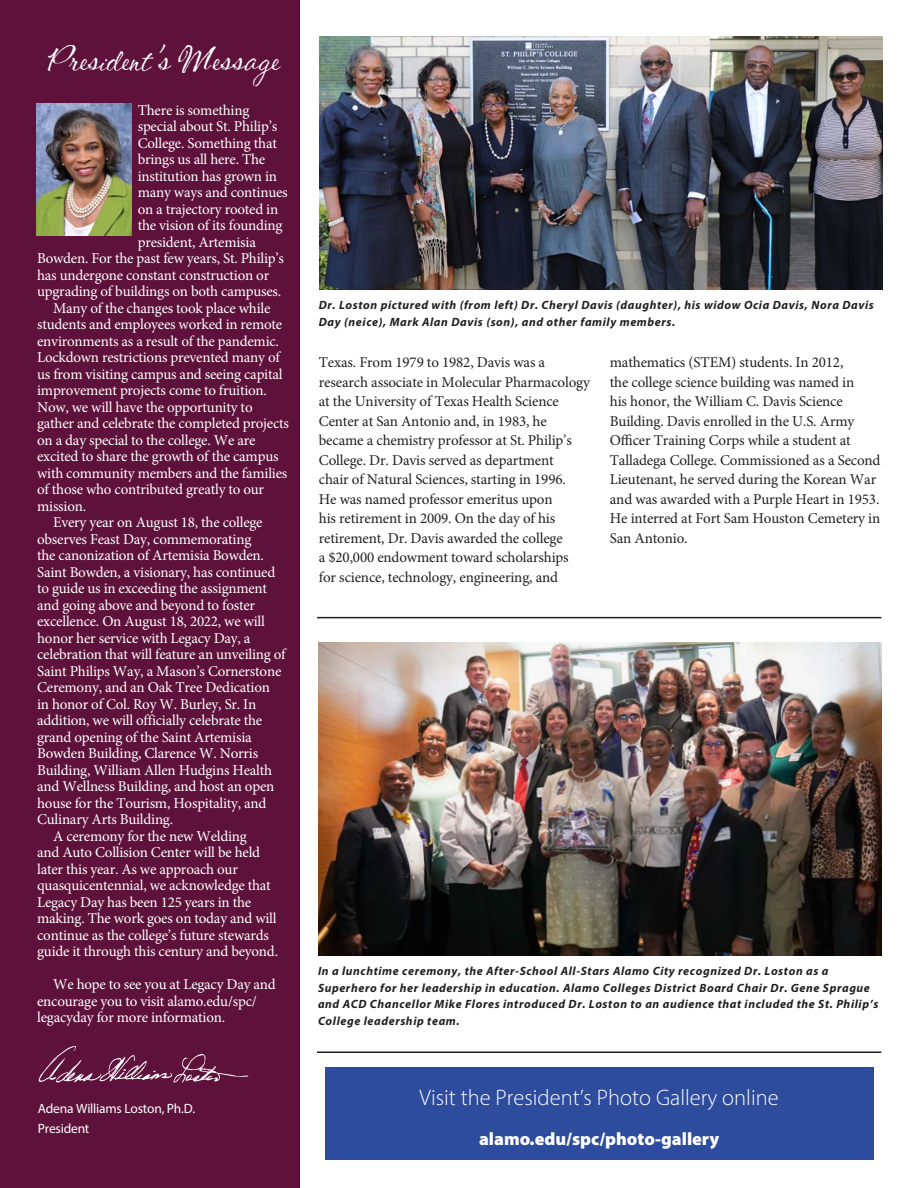
<style>
.page{position:relative;width:918px;height:1188px;background:#fff}
.page>*{position:absolute;margin:0;border:0;box-sizing:border-box;transform-origin:0 0}
.SB_Header{font:39px "CAC Shishoni Brush";color:#fff}
.Headline{font:300 22.5px "Myriad Pro";color:#fff}
.t1{font:900 18px "Myriad Pro";color:#fff}
.SPC_story{font:15px/16.5px "Minion Pro";letter-spacing:-.015em;color:#fff}
.SPC_story-2{font:15px/19.5px "Minion Pro";letter-spacing:-.01em;color:#231f20}
.SB_Body{font:13.5px "Myriad Pro";letter-spacing:-.015em;color:#fff}
.t2{font:italic 700 12px/16.5px "Myriad Pro";letter-spacing:.05em;color:#231f20}
</style>
<div class="page">
<hr style="left:917px;top:0;width:1px;height:1188px;background:#5e113b">
<div style="left:0;top:0;width:300px;height:1188px;background:#5e113b"></div>
<img style="left:36px;top:104px;width:96px;height:132px">
<img style="left:319px;top:643px;width:563px;height:312px">
<img style="left:320px;top:36px;width:562px;height:253px">
<div style="left:325px;top:1068px;width:548px;height:57px;background:#2d4c9e"></div>
<svg style="left:39px;top:1046px;width:209px;height:37px"></svg>
<hr style="left:317px;top:1052px;width:564px;height:1px;background:#231f20">
<hr style="left:317px;top:617px;width:564px;height:1px;background:#231f20">
<div style="left:325px;top:1116px;width:548px;height:44px;background:#2d4c9e"></div>
<p class="SB_Header" style="left:47px;top:36px;width:233px">President’s Message</p>
<p class="SPC_story" style="left:138px;top:102px;width:113px">There is something</p>
<p class="SPC_story" style="left:138px;top:118px;width:141px">special about St. Philip’s</p>
<p class="SPC_story" style="left:138px;top:135px;width:141px">College. Something that</p>
<p class="SPC_story" style="left:138px;top:151px;width:129px">brings us all here. The</p>
<p class="SPC_story" style="left:138px;top:168px;width:141px">institution has grown in</p>
<p class="SPC_story" style="left:138px;top:184px;width:152px">many ways and continues</p>
<p class="SPC_story" style="left:138px;top:201px;width:142px">on a trajectory rooted in</p>
<p class="SPC_story" style="left:138px;top:217px;width:146px">the vision of its founding</p>
<p class="SPC_story" style="left:138px;top:234px;width:120px">president, Artemisia</p>
<p class="SPC_story" style="left:37px;top:250px;width:248px">Bowden. For the past few years, St. Philip’s</p>
<p class="SPC_story" style="left:37px;top:267px;width:234px">has undergone constant construction or</p>
<p class="SPC_story" style="left:37px;top:283px;width:246px">upgrading of buildings on both campuses.</p>
<p class="SPC_story" style="left:37px;top:300px;width:253px;text-indent:16px">Many of the changes took place while students and employees worked in remote environments as a result of the pandemic.<br>Lockdown restrictions prevented many of us from visiting campus and seeing capital improvement projects come to fruition.<br>Now, we will have the opportunity to gather and celebrate the completed projects on a day special to the college. We are excited to share the growth of the campus with community members and the families of those who contributed greatly to our mission.</p>
<p class="SPC_story" style="left:37px;top:514px;width:250px;text-indent:16px">Every year on August 18, the college observes Feast Day, commemorating<br>the canonization of Artemisia Bowden.<br>Saint Bowden, a visionary, has continued to guide us in exceeding the assignment and going above and beyond to foster excellence. On August 18, 2022, we will honor her service with Legacy Day, a celebration that will feature an unveiling of Saint Philips Way, a Mason’s Cornerstone Ceremony, and an Oak Tree Dedication in honor of Col. Roy W. Burley, Sr. In addition, we will officially celebrate the grand opening of the Saint Artemisia Bowden Building, Clarence W. Norris Building, William Allen Hudgins Health and Wellness Building, and host an open house for the Tourism, Hospitality, and Culinary Arts Building.</p>
<p class="SPC_story" style="left:37px;top:828px;width:242px;text-indent:16px">A ceremony for the new Welding<br>and Auto Collision Center will be held later this year. As we approach our quasquicentennial, we acknowledge that Legacy Day has been 125 years in the making. The work goes on today and will continue as the college’s future stewards guide it through this century and beyond.</p>
<p class="SPC_story" style="left:37px;top:976px;width:240px;text-indent:16px">We hope to see you at Legacy Day and encourage you to visit alamo.edu/spc/ legacyday for more information.</p>
<p class="SB_Body" style="left:38px;top:1100px;width:159px">Adena Williams Loston, Ph.D.</p>
<p class="SB_Body" style="left:38px;top:1120px;width:53px">President</p>
<p class="t2" style="left:319px;top:297px;width:557px">Dr. Loston pictured with (from left) Dr. Cheryl Davis (daughter), his widow Ocia Davis, Nora Davis<br>Day (neice), Mark Alan Davis (son), and other family members.</p>
<p class="SPC_story-2" style="left:319px;top:353px;width:273px">Texas. From 1979 to 1982, Davis was a research associate in Molecular Pharmacology at the University of Texas Health Science Center at San Antonio and, in 1983, he became a chemistry professor at St. Philip’s College. Dr. Davis served as department<br>chair of Natural Sciences, starting in 1996.<br>He was named professor emeritus upon<br>his retirement in 2009. On the day of his retirement, Dr. Davis awarded the college<br>a $20,000 endowment toward scholarships<br>for science, technology, engineering, and</p>
<p class="SPC_story-2" style="left:610px;top:353px;width:272px">mathematics (STEM) students. In 2012,<br>the college science building was named in<br>his honor, the William C. Davis Science Building. Davis enrolled in the U.S. Army Officer Training Corps while a student at Talladega College. Commissioned as a Second Lieutenant, he served during the Korean War and was awarded with a Purple Heart in 1953.<br>He interred at Fort Sam Houston Cemetery in San Antonio.</p>
<p class="t2" style="left:318px;top:963px;width:562px">In a lunchtime ceremony, the After-School All-Stars Alamo City recognized Dr. Loston as a Superhero for her leadership in education. Alamo Colleges District Board Chair Dr. Gene Sprague and ACD Chancellor Mike Flores introduced Dr. Loston to an audience that included the St. Philip’s College leadership team.</p>
<p class="Headline" style="left:420px;top:1084px;width:361px">Visit the President’s Photo Gallery online</p>
<p class="t1" style="left:479px;top:1127px;width:242px">alamo.edu/spc/photo-gallery</p>
</div>
